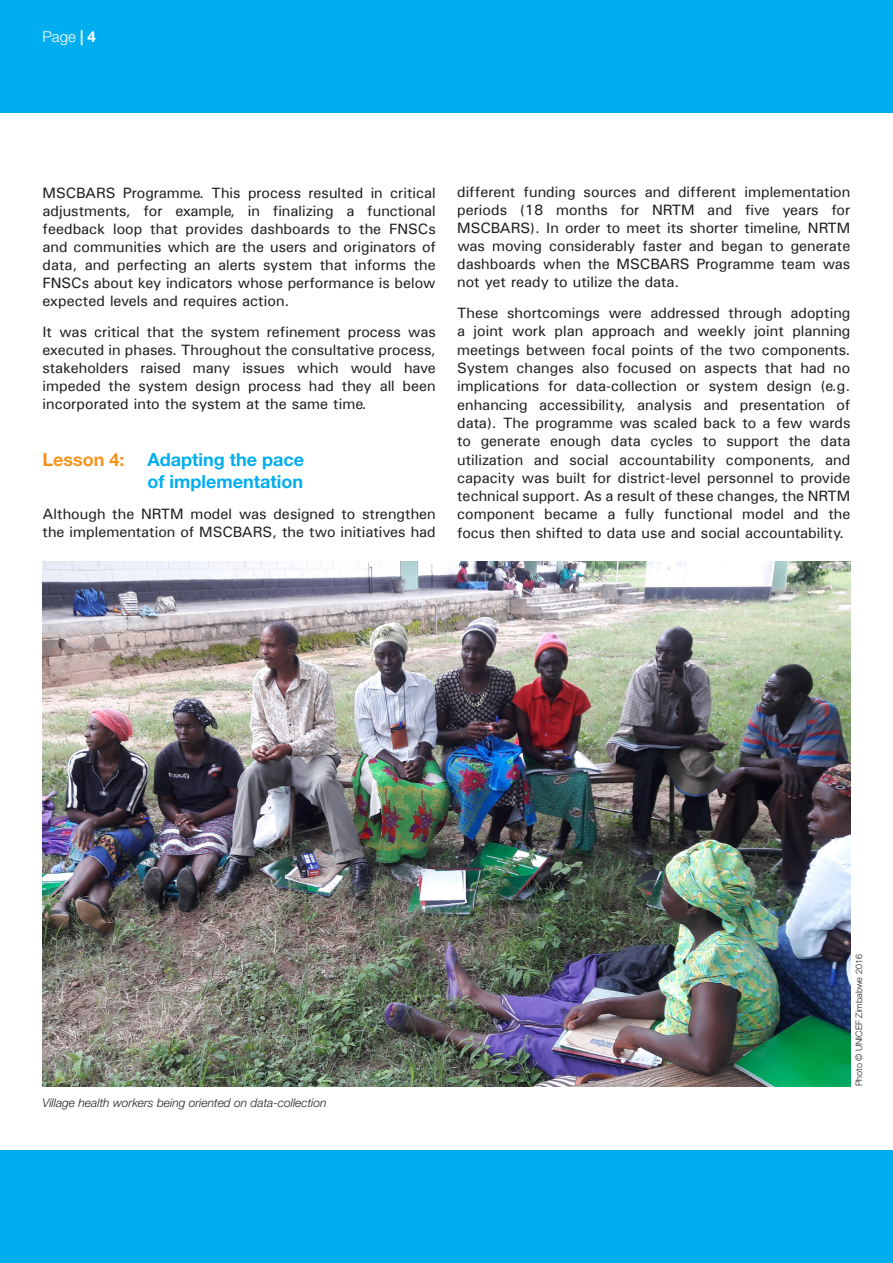
<style>
.page{position:relative;width:893px;height:1263px;background:#fff}
.page>*{position:absolute;margin:0;border:0;box-sizing:border-box;transform-origin:0 0}
.t1{font:700 18px/22.5px "Helvetica Neue";color:#00aeef}
.t2{font:700 18px "Helvetica Neue";color:#f7931d}
.t3{font:15px/18px "Univers";color:#231f20;text-align:justify}
.t4{font:300 15px "Helvetica Neue";color:#fff}
.t5{font:italic 300 12px "Helvetica Neue";color:#231f20}
.t6{font:300 9px "Helvetica Neue";color:#231f20}
.s1{font-weight:700}
</style>
<div class="page">
<div style="left:0;top:1150px;width:893px;height:113px;background:#00aeef"></div>
<div style="left:0;top:0;width:893px;height:113px;background:#00aeef"></div>
<img style="left:42px;top:562px;width:808px;height:524px">
<p class="t4" style="left:43px;top:27px;width:55px">Page <span class="s1">| 4</span></p>
<p class="t3" style="left:43px;top:184px;width:395px">MSCBARS Programme. This process resulted in critical adjustments, for example, in finalizing a functional feedback loop that provides dashboards to the FNSCs and communities which are the users and originators of data, and perfecting an alerts system that informs the FNSCs about key indicators whose performance is below expected levels and requires action.</p>
<p class="t3" style="left:43px;top:323px;width:395px">It was critical that the system refinement process was executed in phases. Throughout the consultative process, stakeholders raised many issues which would have impeded the system design process had they all been incorporated into the system at the same time.</p>
<p class="t2" style="left:43px;top:448px;width:84px">Lesson 4:</p>
<p class="t1" style="left:148px;top:447px;width:158px">Adapting the pace of implementation</p>
<p class="t3" style="left:43px;top:504px;width:395px">Although the NRTM model was designed to strengthen the implementation of MSCBARS, the two initiatives had</p>
<p class="t3" style="left:457px;top:183px;width:395px">different funding sources and different implementation periods (18 months for NRTM and five years for MSCBARS). In order to meet its shorter timeline, NRTM was moving considerably faster and began to generate dashboards when the MSCBARS Programme team was not yet ready to utilize the data.</p>
<p class="t3" style="left:457px;top:304px;width:395px">These shortcomings were addressed through adopting a joint work plan approach and weekly joint planning meetings between focal points of the two components.<br>System changes also focused on aspects that had no implications for data-collection or system design (e.g. enhancing accessibility, analysis and presentation of data). The programme was scaled back to a few wards to generate enough data cycles to support the data utilization and social accountability components, and capacity was built for district-level personnel to provide technical support. As a result of these changes, the NRTM component became a fully functional model and the focus then shifted to data use and social accountability.</p>
<p class="t5" style="left:43px;top:1095px;width:286px">Village health workers being oriented on data-collection</p>
<p class="t6" style="left:853px;top:1086px;width:134px;rotate:-90deg">Photo © UNICEF Zimbabwe 2016</p>
</div>
